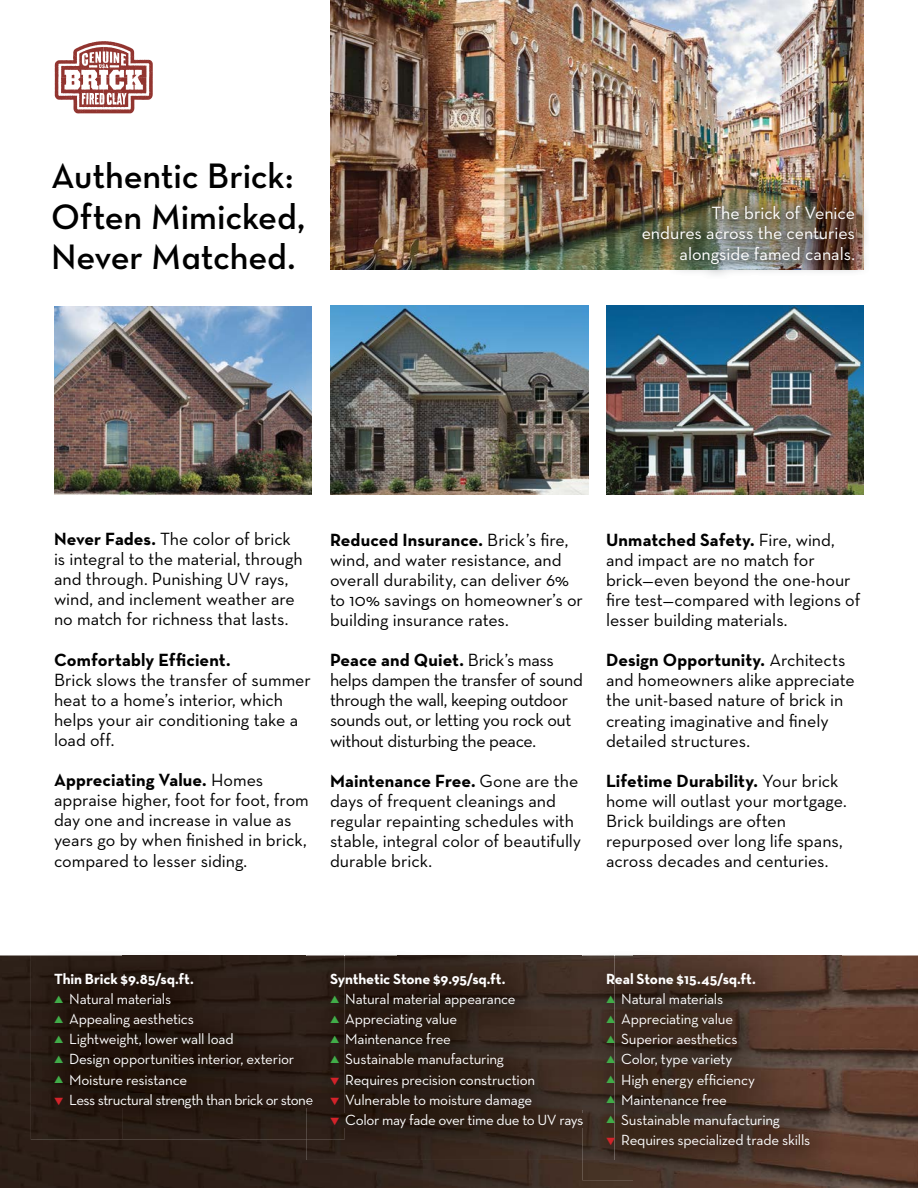
<style>
.page{position:relative;width:918px;height:1188px;background:#fff}
.page>*{position:absolute;margin:0;border:0;box-sizing:border-box;transform-origin:0 0}
.t1{font:36px/40.5px "Neutra Text Demi Alt";letter-spacing:-.005em;color:#000}
.t2{font:18px/20.1px "Neutra Text";letter-spacing:-.005em;color:#000}
.t3{font:18px/20.1px "Neutra Text";letter-spacing:-.005em;color:#fff;text-align:right}
.t4{font:700 18px "Neutra Text";letter-spacing:.005em;color:#000}
.t5{font:15px "Neutra Text";letter-spacing:-.015em;color:#fff}
.t6{font:700 15px "Neutra Text";letter-spacing:-.005em;color:#fff}
.t7{font:15px "Neutra Text";letter-spacing:-.035em;color:#fff}
.s1{font-weight:700}
.s2{color:#41ad49}
.s3{color:#d2232a}
</style>
<div class="page">
<img style="left:0;top:956px;width:918px;height:232px">
<img style="left:31px;top:955px;width:810px;height:1px">
<img style="left:31px;top:956px;width:275px;height:184px">
<div style="left:66px;top:1094px;width:240px;height:14px;background:#24160e"></div>
<img style="left:306px;top:956px;width:276px;height:204px">
<img style="left:306px;top:955px;width:38px;height:185px">
<img style="left:306px;top:1094px;width:7px;height:14px">
<img style="left:344px;top:1114px;width:238px;height:14px">
<svg style="left:342px;top:1114px;width:2px;height:14px"></svg>
<img style="left:582px;top:956px;width:259px;height:224px">
<img style="left:582px;top:955px;width:32px;height:205px">
<svg style="left:582px;top:1114px;width:1px;height:14px"></svg>
<img style="left:330px;top:0;width:534px;height:270px">
<img style="left:606px;top:306px;width:258px;height:189px">
<svg style="left:55px;top:41px;width:98px;height:73px"></svg>
<img style="left:330px;top:306px;width:258px;height:189px">
<img style="left:54px;top:306px;width:258px;height:189px">
<img style="left:630px;top:194px;width:234px;height:76px">
<h1 class="t1" style="left:51px;top:155px;width:256px">Authentic Brick:<br>Often Mimicked,<br>Never Matched.</h1>
<p class="t3" style="left:642px;top:203px;width:215px">The brick of Venice<br>endures across the centuries alongside famed canals.</p>
<p class="t2" style="left:54px;top:528px;width:250px"><span class="s1">Never Fades.</span> The color of brick is integral to the material, through and through. Punishing UV rays, wind, and inclement weather are no match for richness that lasts.</p>
<p class="t4" style="left:54px;top:648px;width:178px">Comfortably Efficient.</p>
<p class="t2" style="left:54px;top:669px;width:258px">Brick slows the transfer of summer heat to a home’s interior, which helps your air conditioning take a load off.</p>
<p class="t2" style="left:54px;top:770px;width:256px"><span class="s1">Appreciating Value.</span> Homes appraise higher, foot for foot, from day one and increase in value as years go by when finished in brick, compared to lesser siding.</p>
<p class="t2" style="left:330px;top:529px;width:255px"><span class="s1">Reduced Insurance.</span> Brick’s fire, wind, and water resistance, and overall durability, can deliver 6% to 10% savings on homeowner’s or building insurance rates.</p>
<p class="t2" style="left:330px;top:650px;width:254px"><span class="s1">Peace and Quiet.</span> Brick’s mass helps dampen the transfer of sound through the wall, keeping outdoor sounds out, or letting you rock out without disturbing the peace.</p>
<p class="t2" style="left:330px;top:770px;width:253px"><span class="s1">Maintenance Free.</span> Gone are the days of frequent cleanings and regular repainting schedules with stable, integral color of beautifully durable brick.</p>
<p class="t2" style="left:606px;top:529px;width:256px"><span class="s1">Unmatched Safety.</span> Fire, wind, and impact are no match for brick—even beyond the one-hour fire test—compared with legions of lesser building materials.</p>
<p class="t2" style="left:606px;top:650px;width:250px"><span class="s1">Design Opportunity.</span> Architects and homeowners alike appreciate the unit-based nature of brick in creating imaginative and finely detailed structures.</p>
<p class="t2" style="left:606px;top:770px;width:242px"><span class="s1">Lifetime Durability.</span> Your brick home will outlast your mortgage.<br>Brick buildings are often repurposed over long life spans, across decades and centuries.</p>
<p class="t6" style="left:54px;top:970px;width:141px">Thin Brick $9.85/sq.ft.</p>
<p class="t5" style="left:54px;top:990px;width:119px"><span class="s2">▲</span> Natural materials</p>
<p class="t5" style="left:54px;top:1010px;width:142px"><span class="s2">▲</span> Appealing aesthetics</p>
<p class="t5" style="left:54px;top:1030px;width:181px"><span class="s2">▲</span> Lightweight, lower wall load</p>
<p class="t5" style="left:54px;top:1050px;width:242px"><span class="s2">▲</span> Design opportunities interior, exterior</p>
<p class="t5" style="left:54px;top:1070px;width:135px"><span class="s2">▲</span> Moisture resistance</p>
<p class="t7" style="left:54px;top:1090px;width:261px"><span class="s3">▼</span> Less structural strength than brick or stone</p>
<p class="t6" style="left:330px;top:970px;width:177px">Synthetic Stone $9.95/sq.ft.</p>
<p class="t5" style="left:330px;top:990px;width:187px"><span class="s2">▲</span> Natural material appearance</p>
<p class="t5" style="left:330px;top:1010px;width:129px"><span class="s2">▲</span> Appreciating value</p>
<p class="t5" style="left:330px;top:1030px;width:123px"><span class="s2">▲</span> Maintenance free</p>
<p class="t5" style="left:330px;top:1050px;width:176px"><span class="s2">▲</span> Sustainable manufacturing</p>
<p class="t5" style="left:330px;top:1070px;width:207px"><span class="s3">▼</span> Requires precision construction</p>
<p class="t5" style="left:330px;top:1090px;width:204px"><span class="s3">▼</span> Vulnerable to moisture damage</p>
<p class="t5" style="left:330px;top:1111px;width:255px"><span class="s3">▼</span> Color may fade over time due to UV rays</p>
<p class="t6" style="left:606px;top:970px;width:151px">Real Stone $15.45/sq.ft.</p>
<p class="t5" style="left:606px;top:990px;width:119px"><span class="s2">▲</span> Natural materials</p>
<p class="t5" style="left:606px;top:1010px;width:129px"><span class="s2">▲</span> Appreciating value</p>
<p class="t5" style="left:606px;top:1030px;width:133px"><span class="s2">▲</span> Superior aesthetics</p>
<p class="t5" style="left:606px;top:1050px;width:128px"><span class="s2">▲</span> Color, type variety</p>
<p class="t5" style="left:606px;top:1070px;width:150px"><span class="s2">▲</span> High energy efficiency</p>
<p class="t5" style="left:606px;top:1090px;width:123px"><span class="s2">▲</span> Maintenance free</p>
<p class="t5" style="left:606px;top:1111px;width:176px"><span class="s2">▲</span> Sustainable manufacturing</p>
<p class="t5" style="left:606px;top:1131px;width:206px"><span class="s3">▼</span> Requires specialized trade skills</p>
</div>
